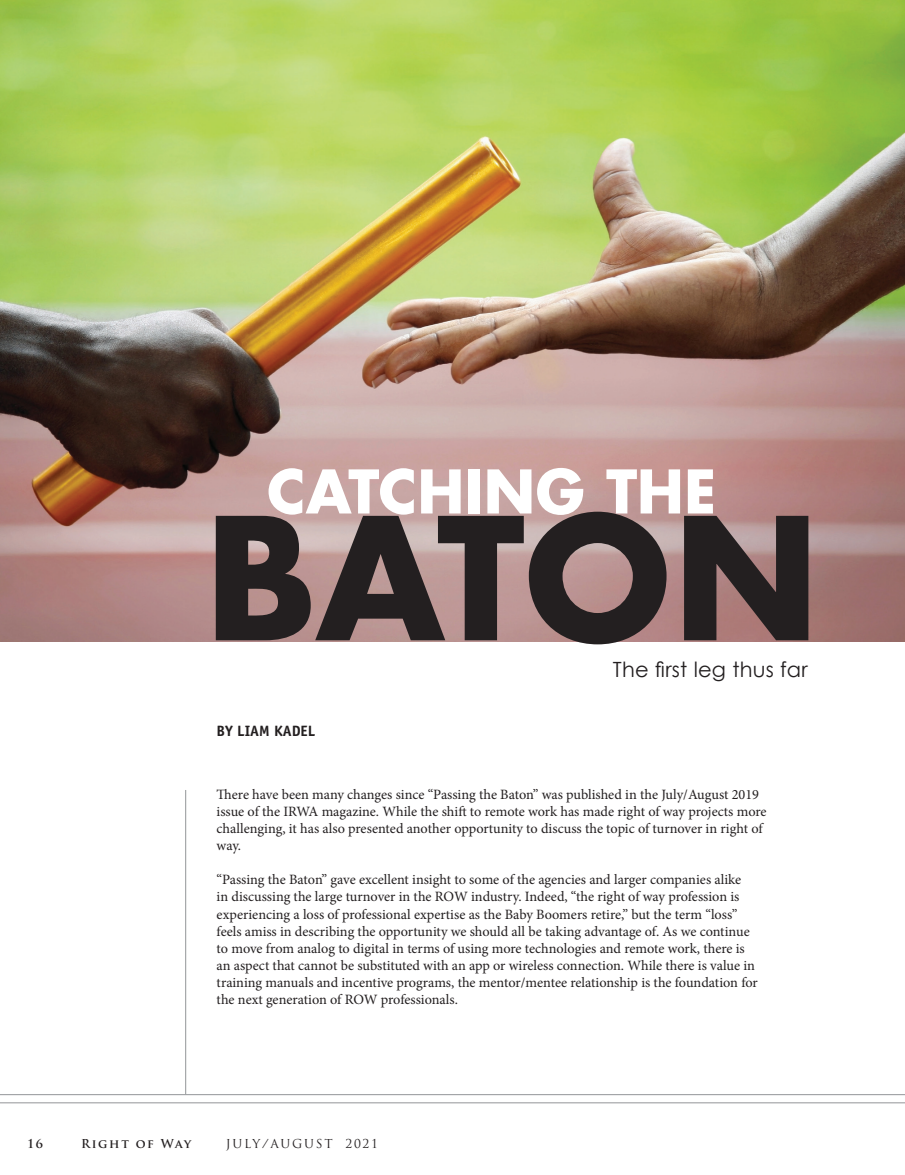
<style>
.page{position:relative;width:905px;height:1175px;background:#fff}
.page>*{position:absolute;margin:0;border:0;box-sizing:border-box;transform-origin:0 0}
.t1{font:700 165px "Futura";letter-spacing:-.005em;color:#231f20}
.t2{font:700 58.5px "Futura";letter-spacing:.005em;color:#fff}
.t3{font:21px "Century Gothic";letter-spacing:.01em;color:#231f20}
.t4{font:700 15px "Officina Sans Std";color:#231f20}
.BodyCopy{font:14.25px/17.1px "Minion Pro";letter-spacing:-.005em;color:#231f20}
.t5{font:12px "Trajan Pro";letter-spacing:.14em;color:#231f20}
.t6{font:700 12px "Trajan Pro";letter-spacing:.135em;color:#231f20}
</style>
<div class="page">
<img style="left:0;top:0;width:904px;height:641px">
<hr style="left:0;top:1102px;width:904px;height:1px;background:#939598">
<hr style="left:0;top:1094px;width:904px;height:1px;background:#939598">
<hr style="left:185px;top:790px;width:1px;height:304px;background:#939598">
<p class="t2" style="left:267px;top:452px;width:450px">CATCHING THE</p>
<p class="t1" style="left:205px;top:468px;width:615px">BATON</p>
<p class="t4" style="left:217px;top:721px;width:100px">BY LIAM KADEL</p>
<p class="t3" style="left:613px;top:656px;width:196px">The first leg thus far</p>
<p class="BodyCopy" style="left:217px;top:785px;width:551px">There have been many changes since “Passing the Baton” was published in the July/August 2019 issue of the IRWA magazine. While the shift to remote work has made right of way projects more challenging, it has also presented another opportunity to discuss the topic of turnover in right of way.</p>
<p class="BodyCopy" style="left:217px;top:871px;width:542px">“Passing the Baton” gave excellent insight to some of the agencies and larger companies alike<br>in discussing the large turnover in the ROW industry. Indeed, “the right of way profession is experiencing a loss of professional expertise as the Baby Boomers retire,” but the term “loss” feels amiss in describing the opportunity we should all be taking advantage of. As we continue to move from analog to digital in terms of using more technologies and remote work, there is an aspect that cannot be substituted with an app or wireless connection. While there is value in training manuals and incentive programs, the mentor/mentee relationship is the foundation for the next generation of ROW professionals.</p>
<p class="t6" style="left:27px;top:1136px;width:18px">16</p>
<p class="t6" style="left:81px;top:1136px;width:112px">Right of Way</p>
<p class="t5" style="left:226px;top:1135px;width:153px">JULY/AUGUST 2021</p>
</div>
